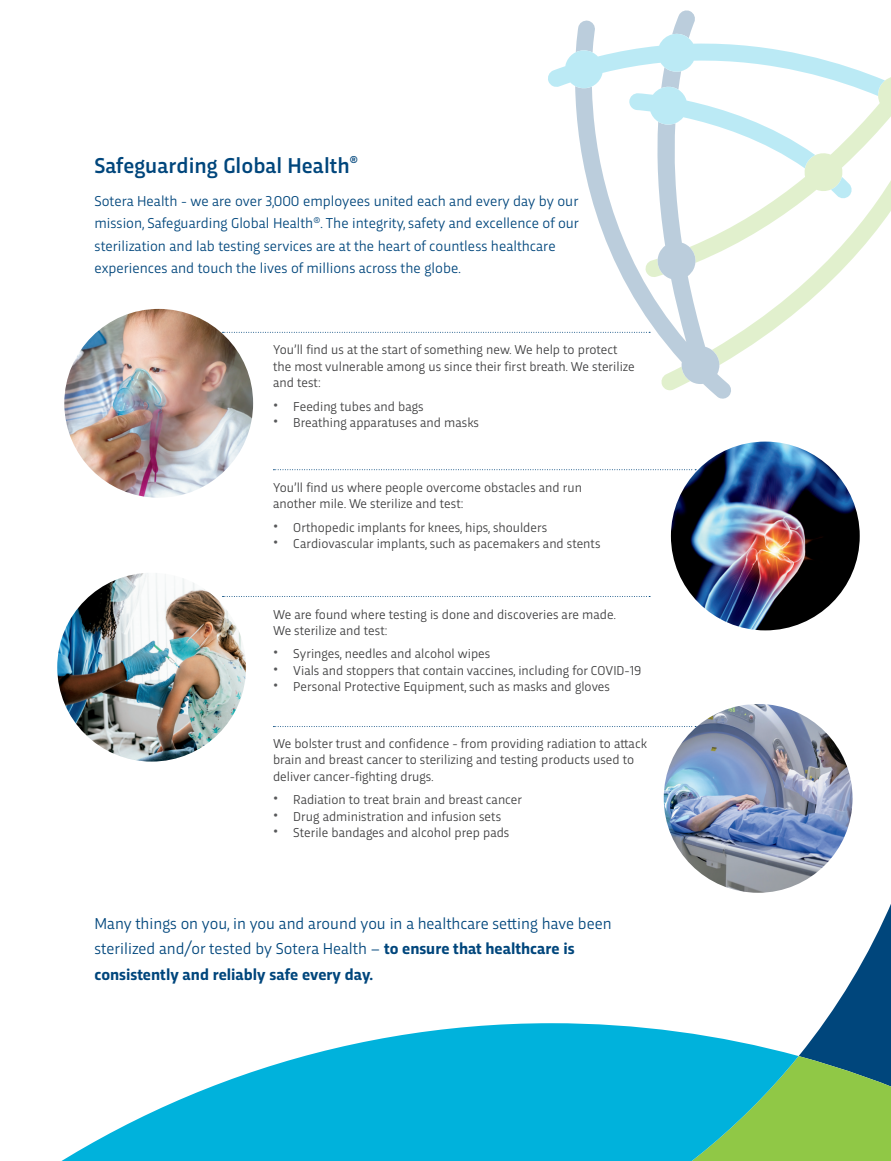
<style>
.page{position:relative;width:891px;height:1161px;background:#fff}
.page>*{position:absolute;margin:0;border:0;box-sizing:border-box;transform-origin:0 0}
.t1{font:500 22.5px "Trasandina";color:#00467c}
.t2{font:16.5px/25.5px "Trasandina";color:#00467c}
.t3{font:15px/22.5px "Trasandina";color:#00467c}
.t4{font:13.5px/16.5px "Trasandina";color:#3e3e3f}
.t5{font:500 10.5px "Trasandina";color:#00467c}
.s1{font-size:18px;color:#57585a}
.s2{font-weight:700}
</style>
<div class="page">
<svg style="left:799px;top:766px;width:92px;height:290px"></svg>
<svg style="left:799px;top:1056px;width:92px;height:105px;background:#7cb64d"></svg>
<svg style="left:61px;top:1023px;width:738px;height:138px;fill:#00b2dc"></svg>
<img style="left:664px;top:704px;width:189px;height:189px;border-radius:94px">
<img style="left:671px;top:442px;width:189px;height:188px;border-radius:94px">
<img style="left:57px;top:573px;width:189px;height:189px;border-radius:94px">
<svg style="left:223px;top:332px;width:352px;height:1px"></svg>
<svg style="left:223px;top:596px;width:427px;height:1px"></svg>
<svg style="left:273px;top:726px;width:423px;height:1px"></svg>
<svg style="left:273px;top:469px;width:423px;height:1px"></svg>
<svg style="left:732px;top:199px;width:159px;height:159px"></svg>
<svg style="left:576px;top:10px;width:156px;height:389px"></svg>
<svg style="left:548px;top:33px;width:343px;height:166px"></svg>
<img style="left:64px;top:309px;width:189px;height:189px;border-radius:94px">
<h1 class="t1" style="left:94px;top:149px;width:257px">Safeguarding Global Health</h1>
<p class="t5" style="left:350px;top:151px;width:10px">®</p>
<p class="t3" style="left:94px;top:188px;width:486px">Sotera Health - we are over 3,000 employees united each and every day by our mission, Safeguarding Global Health<sup>®</sup>. The integrity, safety and excellence of our sterilization and lab testing services are at the heart of countless healthcare experiences and touch the lives of millions across the globe.</p>
<p class="t4" style="left:273px;top:341px;width:363px">You’ll find us at the start of something new. We help to protect the most vulnerable among us since their first breath. We sterilize and test:</p>
<p class="t4" style="left:273px;top:397px;width:152px"><span class="s1">•</span> Feeding tubes and bags</p>
<p class="t4" style="left:273px;top:413px;width:207px"><span class="s1">•</span> Breathing apparatuses and masks</p>
<p class="t4" style="left:273px;top:478px;width:311px">You’ll find us where people overcome obstacles and run another mile. We sterilize and test:</p>
<p class="t4" style="left:273px;top:518px;width:276px"><span class="s1">•</span> Orthopedic implants for knees, hips, shoulders</p>
<p class="t4" style="left:273px;top:534px;width:329px"><span class="s1">•</span> Cardiovascular implants, such as pacemakers and stents</p>
<p class="t4" style="left:273px;top:605px;width:345px">We are found where testing is done and discoveries are made.<br>We sterilize and test:</p>
<p class="t4" style="left:273px;top:645px;width:219px"><span class="s1">•</span> Syringes, needles and alcohol wipes</p>
<p class="t4" style="left:273px;top:661px;width:370px"><span class="s1">•</span> Vials and stoppers that contain vaccines, including for COVID-19</p>
<p class="t4" style="left:273px;top:678px;width:338px"><span class="s1">•</span> Personal Protective Equipment, such as masks and gloves</p>
<p class="t4" style="left:273px;top:734px;width:375px">We bolster trust and confidence - from providing radiation to attack brain and breast cancer to sterilizing and testing products used to deliver cancer-fighting drugs.</p>
<p class="t4" style="left:273px;top:790px;width:251px"><span class="s1">•</span> Radiation to treat brain and breast cancer</p>
<p class="t4" style="left:273px;top:807px;width:230px"><span class="s1">•</span> Drug administration and infusion sets</p>
<p class="t4" style="left:273px;top:823px;width:238px"><span class="s1">•</span> Sterile bandages and alcohol prep pads</p>
<p class="t2" style="left:94px;top:909px;width:519px">Many things on you, in you and around you in a healthcare setting have been sterilized and/or tested by Sotera Health – <span class="s2">to ensure that healthcare is consistently and reliably safe every day.</span></p>
</div>
